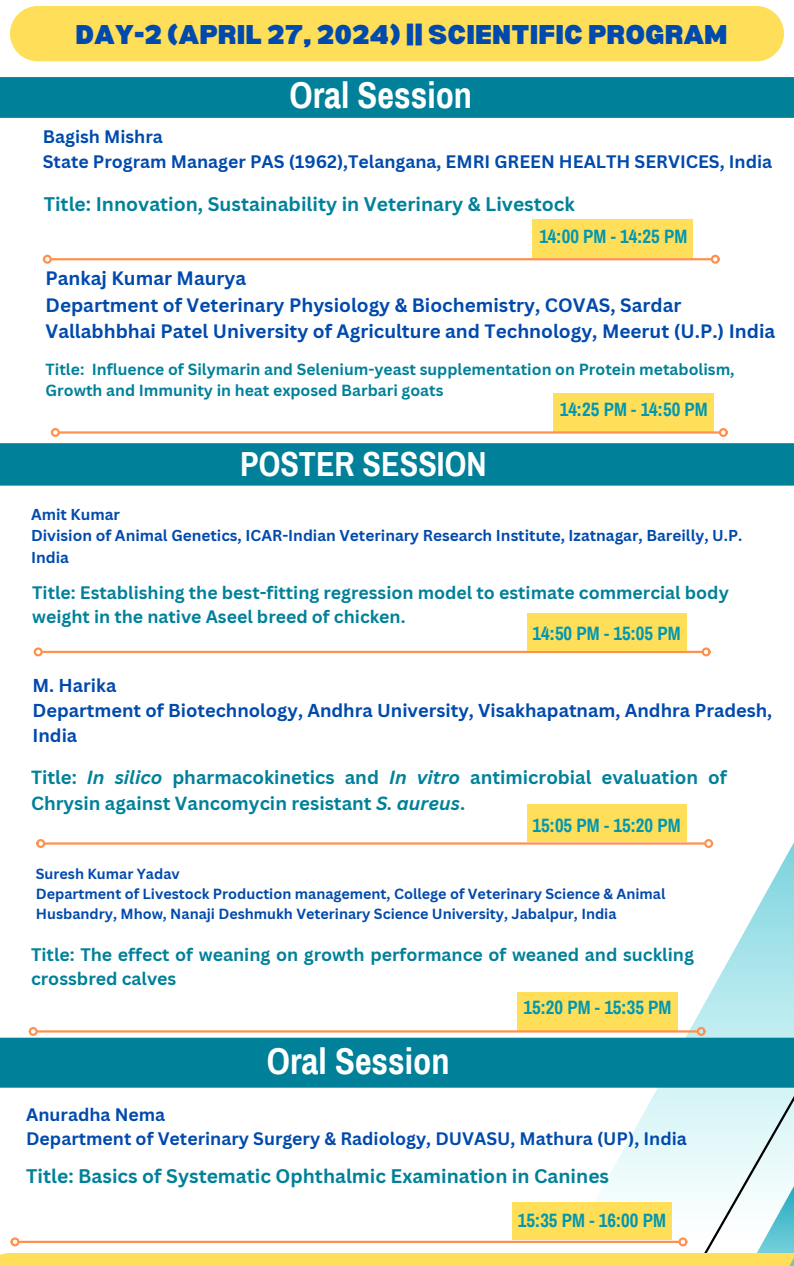
<style>
.page{position:relative;width:794px;height:1266px;background:#fff}
.page>*{position:absolute;margin:0;border:0;box-sizing:border-box;transform-origin:0 0}
.t1{font:700 36.38px "Archivo Narrow";color:#fff}
.t2{font:700 33.97px "Archivo Narrow";color:#fff}
.t3{font:900 26.55px "Bernoru";color:#004aad}
.t4{font:700 19.2px "Canva Sans";color:#008199}
.t5{font:700 18.9px/26.2px "Canva Sans";color:#004aad}
.t6{font:700 18.9px "Archivo Narrow";color:#0097b2}
.t7{font:700 18.52px/25.9px "Canva Sans";color:#008199}
.t8{font:700 18.15px/25.2px "Canva Sans";color:#004aad}
.t9{font:700 17.62px/24.3px "Canva Sans";color:#008199}
.t10{font:700 17.62px/24.4px "Canva Sans";color:#004aad}
.t11{font:700 15.67px/21.6px "Canva Sans";color:#008199}
.t12{font:700 15.38px/21.3px "Canva Sans";color:#004aad}
.t13{font:700 14.33px/19.8px "Canva Sans";color:#004aad}
.s1{font-style:italic}
</style>
<div class="page">
<svg style="left:572px;top:613px;width:221px;height:377px"></svg>
<div style="left:0;top:1253px;width:793px;height:13px;background:#ffde59"></div>
<div style="left:552px;top:393px;width:161px;height:38px;background:#ffde59"></div>
<hr style="left:59px;top:431px;width:660px;height:2px;background:#ff914d">
<div style="left:51px;top:428px;width:9px;height:9px;border:2px solid #ff914d;border-radius:50%"></div>
<div style="left:718px;top:428px;width:9px;height:9px;border:2px solid #ff914d;border-radius:50%"></div>
<svg style="left:579px;top:990px;width:214px;height:146px"></svg>
<svg style="left:596px;top:1136px;width:197px;height:130px"></svg>
<hr style="left:45px;top:842px;width:659px;height:2px;background:#ff914d">
<div style="left:36px;top:839px;width:9px;height:9px;border:2px solid #ff914d;border-radius:50%"></div>
<div style="left:703px;top:839px;width:9px;height:9px;border:2px solid #ff914d;border-radius:50%"></div>
<svg style="left:0;top:6px;width:793px;height:112px"></svg>
<hr style="left:42px;top:651px;width:659px;height:2px;background:#ff914d">
<div style="left:34px;top:647px;width:9px;height:9px;border:2px solid #ff914d;border-radius:50%"></div>
<div style="left:701px;top:647px;width:9px;height:9px;border:2px solid #ff914d;border-radius:50%"></div>
<div style="left:0;top:443px;width:793px;height:42px;background:#008199"></div>
<div style="left:527px;top:613px;width:158px;height:38px;background:#ffde59"></div>
<div style="left:527px;top:804px;width:158px;height:38px;background:#ffde59"></div>
<div style="left:532px;top:220px;width:160px;height:38px;background:#ffde59"></div>
<hr style="left:51px;top:258px;width:660px;height:2px;background:#ff914d">
<div style="left:43px;top:255px;width:9px;height:9px;border:2px solid #ff914d;border-radius:50%"></div>
<div style="left:710px;top:255px;width:9px;height:9px;border:2px solid #ff914d;border-radius:50%"></div>
<div style="left:516px;top:992px;width:160px;height:38px;background:#ffde59"></div>
<hr style="left:37px;top:1030px;width:659px;height:2px;background:#ff914d">
<div style="left:29px;top:1027px;width:9px;height:9px;border:2px solid #ff914d;border-radius:50%"></div>
<div style="left:696px;top:1027px;width:9px;height:9px;border:2px solid #ff914d;border-radius:50%"></div>
<div style="left:0;top:1037px;width:793px;height:50px;background:#008199"></div>
<div style="left:512px;top:1202px;width:159px;height:38px;background:#ffde59"></div>
<hr style="left:19px;top:1240px;width:659px;height:3px;background:#ff914d">
<div style="left:10px;top:1237px;width:9px;height:9px;border:2px solid #ff914d;border-radius:50%"></div>
<div style="left:678px;top:1237px;width:9px;height:9px;border:2px solid #ff914d;border-radius:50%"></div>
<p class="t3" style="left:75px;top:19px;width:653px">DAY-2 (APRIL 27, 2024) || SCIENTIFIC PROGRAM</p>
<h5 class="t1" style="left:289px;top:76px;width:184px">Oral Session</h5>
<h5 class="t10" style="left:43px;top:124px;width:730px">Bagish Mishra<br>State Program Manager PAS (1962),Telangana, EMRI GREEN HEALTH SERVICES, India</h5>
<h6 class="t4" style="left:44px;top:190px;width:532px">Title: Innovation, Sustainability in Veterinary &amp; Livestock</h6>
<p class="t6" style="left:539px;top:226px;width:149px">14:00 PM - 14:25 PM</p>
<p class="t5" style="left:46px;top:265px;width:730px">Pankaj Kumar Maurya<br>Department of Veterinary Physiology &amp; Biochemistry, COVAS, Sardar<br>Vallabhbhai Patel University of Agriculture and Technology, Meerut (U.P.) India</p>
<h6 class="t11" style="left:46px;top:358px;width:690px">Title: Influence of Silymarin and Selenium-yeast supplementation on Protein metabolism,<br>Growth and Immunity in heat exposed Barbari goats</h6>
<h6 class="t2" style="left:240px;top:446px;width:248px">POSTER SESSION</h6>
<h4 class="t6" style="left:559px;top:399px;width:149px">14:25 PM - 14:50 PM</h4>
<h6 class="t12" style="left:31px;top:503px;width:90px">Amit Kumar</h6>
<h6 class="t12" style="left:31px;top:525px;width:712px">Division of Animal Genetics, ICAR-Indian Veterinary Research Institute, Izatnagar, Bareilly, U.P.<br>India</h6>
<h3 class="t9" style="left:32px;top:580px;width:697px">Title: Establishing the best-fitting regression model to estimate commercial body weight in the native Aseel breed of chicken.</h3>
<h2 class="t6" style="left:532px;top:623px;width:149px">14:50 PM - 15:05 PM</h2>
<h5 class="t8" style="left:32px;top:672px;width:741px">M. Harika<br>Department of Biotechnology, Andhra University, Visakhapatnam, Andhra Pradesh,<br>India</h5>
<p class="t7" style="left:31px;top:764px;width:697px">Title: <span class="s1">In silico</span> pharmacokinetics and <span class="s1">In vitro</span> antimicrobial evaluation of<br>Chrysin against Vancomycin resistant <span class="s1">S. aureus</span>.</p>
<p class="t6" style="left:532px;top:815px;width:149px">15:05 PM - 15:20 PM</p>
<h6 class="t13" style="left:36px;top:864px;width:145px">Suresh Kumar Yadav</h6>
<h5 class="t13" style="left:36px;top:884px;width:630px">Department of Livestock Production management, College of Veterinary Science &amp; Animal<br>Husbandry, Mhow, Nanaji Deshmukh Veterinary Science University, Jabalpur, India</h5>
<p class="t9" style="left:31px;top:941px;width:664px;line-height:24.7px">Title: The effect of weaning on growth performance of weaned and suckling crossbred calves</p>
<p class="t6" style="left:523px;top:997px;width:149px">15:20 PM - 15:35 PM</p>
<h6 class="t1" style="left:267px;top:1042px;width:184px">Oral Session</h6>
<p class="t10" style="left:26px;top:1101px;width:661px">Anuradha Nema<br>Department of Veterinary Surgery &amp; Radiology, DUVASU, Mathura (UP), India</p>
<h5 class="t4" style="left:26px;top:1162px;width:584px">Title: Basics of Systematic Ophthalmic Examination in Canines</h5>
<p class="t6" style="left:517px;top:1210px;width:149px">15:35 PM - 16:00 PM</p>
</div>
